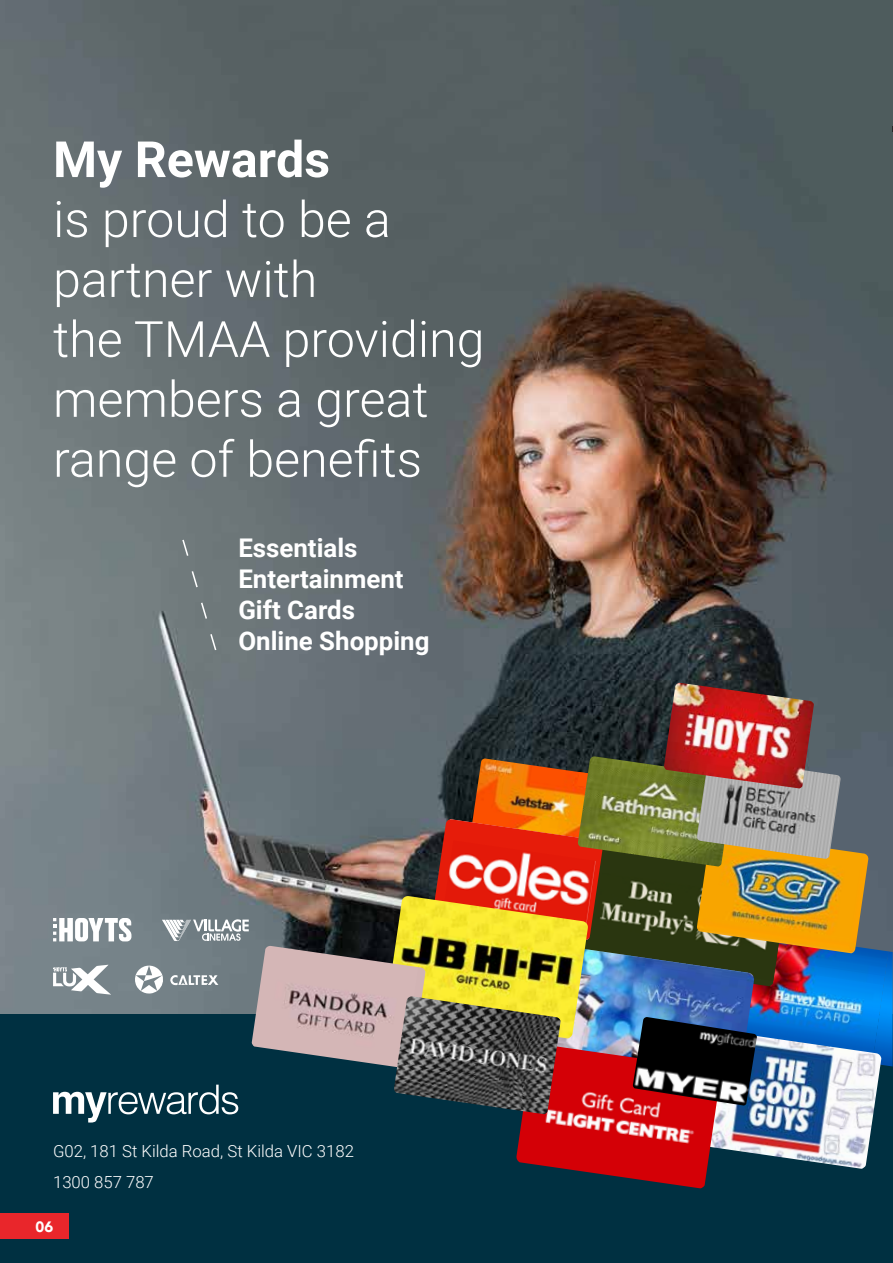
<style>
.page{position:relative;width:893px;height:1263px;background:#003041}
.page>*{position:absolute;margin:0;border:0;box-sizing:border-box;transform-origin:0 0}
.t1{font:300 49.95px/60px "Roboto";color:#fff}
.t2{font:700 49.95px "Roboto";color:#fff}
.t3{font:700 25.8px/30.9px "Roboto";color:#fff}
.t4{font:300 16.65px/30px "Roboto";color:#fff}
.t5{font:900 15px "Avenir";color:#fff}
</style>
<div class="page">
<svg style="left:53px;top:1085px;width:185px;height:37px"></svg>
<img style="left:0;top:0;width:893px;height:1014px">
<img style="left:471px;top:758px;width:107px;height:61px">
<svg style="left:577px;top:770px;width:1px;height:19px"></svg>
<div style="left:181px;top:538px;width:37px;height:114px;background:#707a7c"></div>
<img style="left:754px;top:930px;width:135px;height:98px">
<img style="left:872px;top:951px;width:21px;height:115px">
<svg style="left:433px;top:819px;width:357px;height:167px;background:#9b4c30"></svg>
<img style="left:561px;top:944px;width:193px;height:100px">
<img style="left:721px;top:1028px;width:160px;height:141px">
<img style="left:516px;top:1044px;width:205px;height:144px">
<img style="left:386px;top:896px;width:202px;height:142px">
<img style="left:252px;top:946px;width:173px;height:121px">
<img style="left:394px;top:996px;width:167px;height:118px">
<img style="left:697px;top:832px;width:172px;height:121px">
<img style="left:578px;top:756px;width:156px;height:110px">
<img style="left:697px;top:757px;width:144px;height:102px">
<img style="left:664px;top:683px;width:150px;height:105px">
<svg style="left:53px;top:965px;width:58px;height:30px;background:#aeb6b9"></svg>
<svg style="left:53px;top:918px;width:78px;height:23px;background:#cacfd1"></svg>
<svg style="left:132px;top:964px;width:32px;height:30px"></svg>
<svg style="left:170px;top:975px;width:48px;height:10px"></svg>
<svg style="left:162px;top:919px;width:87px;height:22px;background:#a4acb0"></svg>
<img style="left:633px;top:1017px;width:124px;height:88px">
<div style="left:0;top:1213px;width:69px;height:25px;background:#e9262b"></div>
<p class="t2" style="left:53px;top:124px;width:279px">My Rewards</p>
<p class="t1" style="left:53px;top:187px;width:433px">is proud to be a partner with<br>the TMAA providing members a great range of benefits</p>
<p class="t3" style="left:238px;top:531px;width:193px">Essentials<br>Entertainment<br>Gift Cards<br>Online Shopping</p>
<p class="t4" style="left:53px;top:1136px;width:302px">G02, 181 St Kilda Road, St Kilda VIC 3182<br>1300 857 787</p>
<p class="t5" style="left:36px;top:1213px;width:19px">06</p>
</div>
